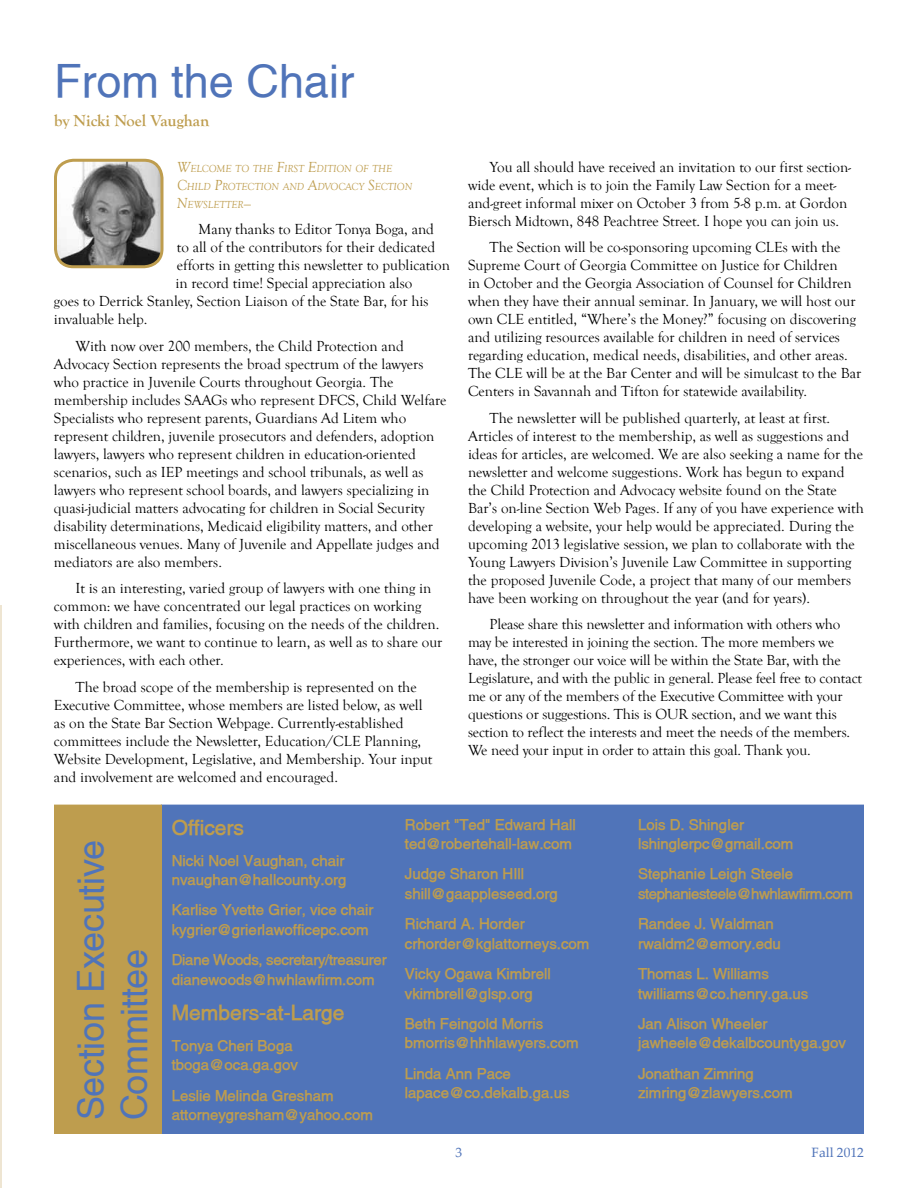
<style>
.page{position:relative;width:918px;height:1188px;background:#fff}
.page>*{position:absolute;margin:0;border:0;box-sizing:border-box;transform-origin:0 0}
.t1{font:45px "Alps Normal";color:#5074b9}
.t2{font:36px/43.2px "Alps Normal";letter-spacing:-.01em;color:#5074b9}
.t3{font:700 21px "Alps";color:#be9d4e}
.t4{font:700 16.5px "Goudy Old Style T";color:#be9d4e}
.t5{font:15px/18px "Goudy Old Style T";color:#000}
.t6{font:700 15px/19.5px "Alps";color:#be9d4e}
.t7{font:700 15px/19.5px "Alps";letter-spacing:-.02em;color:#be9d4e}
.t8{font:700 15px/19.5px "Alps";letter-spacing:-.03em;color:#be9d4e}
.t9{font:13.5px "Palatino Linotype";color:#5074b9}
.t10{font:italic 10.5px/18px "Goudy Old Style T";color:#be9d4e}
.s1{font-size:15px}
</style>
<div class="page">
<hr style="left:0;top:606px;width:1px;height:582px;background:#eee5d2">
<img style="left:56px;top:160px;width:104px;height:107px">
<div style="left:54px;top:159px;width:110px;height:109px;border:3px solid #be9d4e;border-radius:18px"></div>
<div style="left:161px;top:805px;width:703px;height:329px;background:#5074b9"></div>
<div style="left:56px;top:806px;width:104px;height:326px;background:#be9d4e"></div>
<div style="left:54px;top:805px;width:108px;height:329px;border:3px solid #be9d4e"></div>
<h1 class="t1" style="left:54px;top:54px;width:302px">From the Chair</h1>
<p class="t4" style="left:54px;top:112px;width:157px">by Nicki Noel Vaughan</p>
<p class="t10" style="left:177px;top:159px;width:237px"><span class="s1">W</span>ELCOME TO THE <span class="s1">F</span>IRST <span class="s1">E</span>DITION OF THE<br><span class="s1">C</span>HILD <span class="s1">P</span>ROTECTION AND <span class="s1">A</span>DVOCACY <span class="s1">S</span>ECTION<br><span class="s1">N</span>EWSL</p>
<p class="t10" style="left:213px;top:195px;width:39px">ETTER<span class="s1">—</span></p>
<p class="t5" style="left:199px;top:221px;width:237px">Many thanks to Editor Tonya Boga, and</p>
<p class="t5" style="left:177px;top:239px;width:260px">to all of the contributors for their dedicated</p>
<p class="t5" style="left:177px;top:257px;width:275px">efforts in getting this newsletter to publication</p>
<p class="t5" style="left:175px;top:275px;width:238px">in record time! Special appreciation also</p>
<p class="t5" style="left:54px;top:293px;width:376px">goes to Derrick Stanley, Section Liaison of the State Bar, for his</p>
<p class="t5" style="left:54px;top:311px;width:95px">invaluable help.</p>
<p class="t5" style="left:54px;top:337px;width:394px;text-indent:22px">With now over 200 members, the Child Protection and Advocacy Section represents the broad spectrum of the lawyers who practice in Juvenile Courts throughout Georgia. The membership includes SAAGs who represent DFCS, Child Welfare Specialists who represent parents, Guardians Ad Litem who represent children, juvenile prosecutors and defenders, adoption lawyers, lawyers who represent children in education-oriented scenarios, such as IEP meetings and school tribunals, as well as lawyers who represent school boards, and lawyers specializing in quasi-judicial matters advocating for children in Social Security disability determinations, Medicaid eligibility matters, and other miscellaneous venues. Many of Juvenile and Appellate judges and mediators are also members.</p>
<p class="t5" style="left:54px;top:580px;width:390px;text-indent:22px">It is an interesting, varied group of lawyers with one thing in common: we have concentrated our legal practices on working with children and families, focusing on the needs of the children.<br>Furthermore, we want to continue to learn, as well as to share our experiences, with each other.</p>
<p class="t5" style="left:54px;top:679px;width:380px;text-indent:22px">The broad scope of the membership is represented on the Executive Committee, whose members are listed below, as well as on the State Bar Section Webpage. Currently-established committees include the Newsletter, Education/CLE Planning, Website Development, Legislative, and Membership. Your input and involvement are welcomed and encouraged.</p>
<p class="t5" style="left:468px;top:158px;width:385px;text-indent:22px">You all should have received an invitation to our first section&shy;wide event, which is to join the Family Law Section for a meet&shy;and-greet informal mixer on October 3 from 5-8 p.m. at Gordon Biersch Midtown, 848 Peachtree Street. I hope you can join us.</p>
<p class="t5" style="left:468px;top:239px;width:395px;text-indent:22px">The Section will be co-sponsoring upcoming CLEs with the Supreme Court of Georgia Committee on Justice for Children<br>in October and the Georgia Association of Counsel for Children when they have their annual seminar. In January, we will host our own CLE entitled, “Where’s the Money?” focusing on discovering and utilizing resources available for children in need of services regarding education, medical needs, disabilities, and other areas.<br>The CLE will be at the Bar Center and will be simulcast to the Bar Centers in Savannah and Tifton for statewide availability.</p>
<p class="t5" style="left:468px;top:409px;width:397px;text-indent:22px">The newsletter will be published quarterly, at least at first.<br>Articles of interest to the membership, as well as suggestions and ideas for articles, are welcomed. We are also seeking a name for the newsletter and welcome suggestions. Work has begun to expand the Child Protection and Advocacy website found on the State Bar’s on-line Section Web Pages. If any of you have experience with developing a website, your help would be appreciated. During the upcoming 2013 legislative session, we plan to collaborate with the Young Lawyers Division’s Juvenile Law Committee in supporting the proposed Juvenile Code, a project that many of our members have been working on throughout the year (and for years).</p>
<p class="t5" style="left:468px;top:616px;width:396px;text-indent:22px">Please share this newsletter and information with others who may be interested in joining the section. The more members we have, the stronger our voice will be within the State Bar, with the Legislature, and with the public in general. Please feel free to contact me or any of the members of the Executive Committee with your questions or suggestions. This is OUR section, and we want this section to reflect the interests and meet the needs of the members.<br>We need your input in order to attain this goal. Thank you.</p>
<h2 class="t2" style="left:69px;top:1120px;width:282px;rotate:-90deg">Section Executive<br>Committee</h2>
<h3 class="t3" style="left:172px;top:815px;width:74px">Officers</h3>
<p class="t6" style="left:172px;top:850px;width:176px">Nicki Noel Vaughan, chair nvaughan@hallcounty.org</p>
<p class="t6" style="left:172px;top:900px;width:203px">Karlise Yvette Grier, vice chair kygrier@grierlawofficepc.com</p>
<p class="t7" style="left:172px;top:950px;width:216px">Diane Woods, secretary/treasurer dianewoods@hwhlawfirm.com</p>
<h3 class="t3" style="left:172px;top:1001px;width:174px">Members-at-Large</h3>
<p class="t6" style="left:172px;top:1036px;width:128px">Tonya Cheri Boga tboga@oca.ga.gov</p>
<p class="t6" style="left:172px;top:1085px;width:203px">Leslie Melinda Gresham attorneygresham@yahoo.com</p>
<p class="t6" style="left:405px;top:814px;width:172px">Robert "Ted" Edward Hall ted@robertehall-law.com</p>
<p class="t6" style="left:405px;top:864px;width:155px">Judge Sharon HIll shill@gaappleseed.org</p>
<p class="t6" style="left:405px;top:914px;width:186px">Richard A. Horder crhorder@kglattorneys.com</p>
<p class="t6" style="left:405px;top:964px;width:147px">Vicky Ogawa Kimbrell vkimbrell@glsp.org</p>
<p class="t6" style="left:405px;top:1014px;width:175px">Beth Feingold Morris bmorris@hhhlawyers.com</p>
<p class="t6" style="left:405px;top:1063px;width:166px">Linda Ann Pace lapace@co.dekalb.ga.us</p>
<p class="t6" style="left:638px;top:814px;width:157px">Lois D. Shingler lshinglerpc@gmail.com</p>
<p class="t8" style="left:638px;top:864px;width:216px">Stephanie Leigh Steele stephaniesteele@hwhlawfirm.com</p>
<p class="t6" style="left:638px;top:914px;width:144px">Randee J. Waldman rwaldm2@emory.edu</p>
<p class="t6" style="left:638px;top:964px;width:172px">Thomas L. Williams twilliams@co.henry.ga.us</p>
<p class="t6" style="left:638px;top:1014px;width:210px">Jan Alison Wheeler jawheele@dekalbcountyga.gov</p>
<p class="t6" style="left:638px;top:1063px;width:156px">Jonathan Zimring zimring@zlawyers.com</p>
<p class="t9" style="left:456px;top:1143px;width:8px">3</p>
<p class="t9" style="left:812px;top:1143px;width:54px">Fall 2012</p>
</div>
